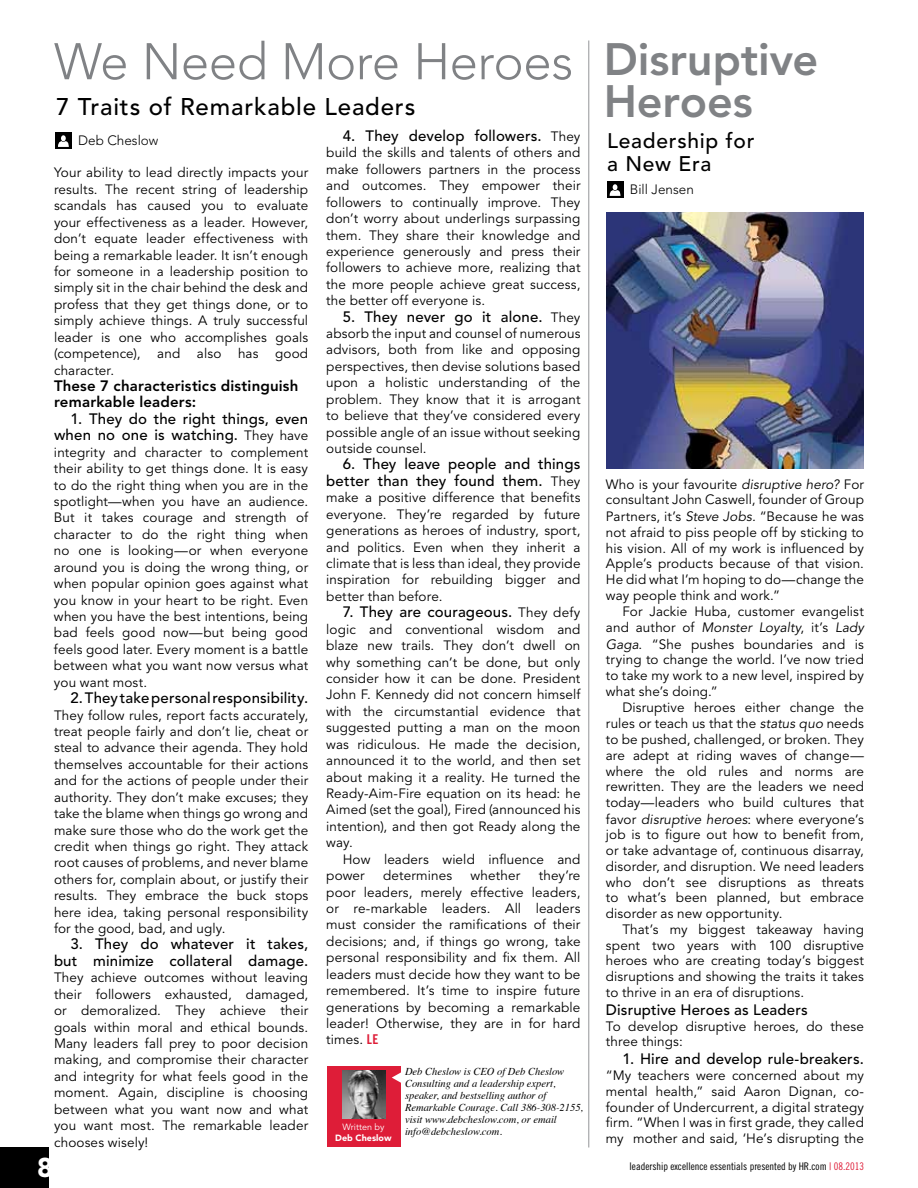
<style>
.page{position:relative;width:918px;height:1188px;background:#fff}
.page>*{position:absolute;margin:0;border:0;box-sizing:border-box;transform-origin:0 0}
.t1{font:300 51px "Avenir";letter-spacing:-.01em;color:#808285}
.t2{font:800 45px/42px "Avenir LT Std";letter-spacing:-.005em;color:#808285}
.t3{font:900 27px "Avenir LT Std";color:#fff}
.t4{font:500 24px "Avenir LT Std";letter-spacing:.035em;color:#000}
.t5{font:500 21px/22.5px "Avenir LT Std";letter-spacing:.035em;color:#000}
.t6{font:500 15px/16.5px "Avenir LT Std";letter-spacing:.01em;color:#000;text-align:right}
.t7{font:800 15px/16.5px "Avenir LT Std";letter-spacing:.01em;color:#000}
.t8{font:13.5px/16.5px "Avenir LT Std";letter-spacing:.01em;color:#000;text-align:justify}
.t9{font:italic 13.5px "Avenir";letter-spacing:.005em;color:#000}
.t10{font:300 13.5px "Avenir";color:#000}
.t11{font:italic 10.5px/12px "Times";color:#000}
.t12{font:10.5px "Trade Gothic LT Std Cn 18";color:#000}
.t13{font:900 9px "Avenir LT Std";color:#fff}
.t14{font:9px "Avenir LT Std";color:#fff}
.s1{font-weight:400;font-size:13.5px}
.s2{font-family:"Trade Gothic LT Std Bd Cn 20";color:#de1d38}
.s3{font-family:"Avenir";font-style:italic}
.s4{font-family:"Avenir LT Std";font-style:normal}
.s5{color:#de1d38}
</style>
<div class="page">
<div style="left:0;top:1148px;width:49px;height:40px;background:#000"></div>
<div style="left:327px;top:1066px;width:74px;height:81px;background:#de1d38"></div>
<img style="left:342px;top:1070px;width:43px;height:49px">
<svg style="left:392px;top:1072px;width:9px;height:11px"></svg>
<div style="left:55px;top:133px;width:16px;height:16px;background:#000"></div>
<svg style="left:58px;top:135px;width:11px;height:12px"></svg>
<hr style="left:588px;top:40px;width:1px;height:1108px;background:#939598">
<div style="left:607px;top:182px;width:16px;height:16px;background:#000"></div>
<svg style="left:610px;top:184px;width:11px;height:12px"></svg>
<img style="left:606px;top:213px;width:258px;height:256px">
<h1 class="t1" style="left:54px;top:32px;width:521px">We Need More Heroes</h1>
<h3 class="t4" style="left:56px;top:93px;width:361px">7 Traits of Remarkable Leaders</h3>
<p class="t10" style="left:78px;top:133px;width:82px">Deb Cheslow</p>
<p class="t8" style="left:54px;top:165px;width:256px">Your ability to lead directly impacts your results. The recent string of leadership scandals has caused you to evaluate your effectiveness as a leader. However, don’t equate leader effectiveness with being a remarkable leader. It isn’t enough for someone in a leadership position to simply sit in the chair behind the desk and profess that they get things done, or to simply achieve things. A truly successful leader is one who accomplishes goals (competence), and also has good character.</p>
<p class="t7" style="left:54px;top:378px;width:246px">These 7 characteristics distinguish remarkable leaders:</p>
<p class="t6" style="left:54px;top:411px;width:256px">1. They do the right things, even when no one is watching. <span class="s1">They have</span></p>
<p class="t8" style="left:54px;top:444px;width:256px">integrity and character to complement their ability to get things done. It is easy to do the right thing when you are in the spotlight—when you have an audience.<br>But it takes courage and strength of character to do the right thing when no one is looking—or when everyone around you is doing the wrong thing, or when popular opinion goes against what you know in your heart to be right. Even when you have the best intentions, being bad feels good now—but being good feels good later. Every moment is a battle between what you want now versus what you want most.</p>
<p class="t6" style="left:70px;top:690px;width:239px">2. They take personal responsibility.</p>
<p class="t8" style="left:54px;top:707px;width:256px">They follow rules, report facts accurately, treat people fairly and don’t lie, cheat or steal to advance their agenda. They hold themselves accountable for their actions and for the actions of people under their authority. They don’t make excuses; they take the blame when things go wrong and make sure those who do the work get the credit when things go right. They attack root causes of problems, and never blame others for, complain about, or justify their results. They embrace the buck stops here idea, taking personal responsibility for the good, bad, and ugly.</p>
<p class="t6" style="left:54px;top:936px;width:256px">3. They do whatever it takes, but minimize collateral damage.</p>
<p class="t8" style="left:54px;top:970px;width:256px">They achieve outcomes without leaving their followers exhausted, damaged, or demoralized. They achieve their goals within moral and ethical bounds.<br>Many leaders fall prey to poor decision making, and compromise their character and integrity for what feels good in the moment. Again, discipline is choosing between what you want now and what you want most. The remarkable leader chooses wisely!</p>
<p class="t6" style="left:343px;top:128px;width:239px">4. They develop followers. <span class="s1">They</span></p>
<p class="t8" style="left:326px;top:145px;width:256px">build the skills and talents of others and make followers partners in the process and outcomes. They empower their followers to continually improve. They don’t worry about underlings surpassing them. They share their knowledge and experience generously and press their followers to achieve more, realizing that the more people achieve great success, the better off everyone is.</p>
<p class="t6" style="left:343px;top:309px;width:239px">5. They never go it alone. <span class="s1">They</span></p>
<p class="t8" style="left:326px;top:326px;width:256px">absorb the input and counsel of numerous advisors, both from like and opposing perspectives, then devise solutions based upon a holistic understanding of the problem. They know that it is arrogant to believe that they’ve considered every possible angle of an issue without seeking outside counsel.</p>
<p class="t6" style="left:326px;top:456px;width:256px">6. They leave people and things better than they found them. <span class="s1">They</span></p>
<p class="t8" style="left:326px;top:490px;width:256px">make a positive difference that benefits everyone. They’re regarded by future generations as heroes of industry, sport, and politics. Even when they inherit a climate that is less than ideal, they provide inspiration for rebuilding bigger and better than before.</p>
<p class="t6" style="left:343px;top:604px;width:239px">7. They are courageous. <span class="s1">They defy</span></p>
<p class="t8" style="left:326px;top:621px;width:256px">logic and conventional wisdom and blaze new trails. They don’t dwell on why something can’t be done, but only consider how it can be done. President John F. Kennedy did not concern himself with the circumstantial evidence that suggested putting a man on the moon was ridiculous. He made the decision, announced it to the world, and then set about making it a reality. He turned the Ready-Aim-Fire equation on its head: he Aimed (set the goal), Fired (announced his intention), and then got Ready along the way.</p>
<p class="t8" style="left:326px;top:851px;width:256px;text-indent:16px">How leaders wield influence and power</p>
<p class="t8" style="left:326px;top:868px;width:256px;text-indent:212px">they’re poor leaders, merely effective leaders, or re-markable leaders. All leaders must consider the ramifications of their decisions; and, if things go wrong, take personal responsibility and fix them. All leaders must decide how they want to be remembered. It’s time to inspire future generations by becoming a remarkable leader! Otherwise, they are in for hard times. <span class="s2">LE</span></p>
<p class="t8" style="left:383px;top:868px;width:71px">determines</p>
<p class="t8" style="left:471px;top:868px;width:51px">whether</p>
<p class="t14" style="left:343px;top:1122px;width:43px">Written by</p>
<p class="t13" style="left:335px;top:1133px;width:58px">Deb Cheslow</p>
<p class="t11" style="left:405px;top:1064px;width:180px">Deb Cheslow is CEO of Deb Cheslow Consulting and a leadership expert, speaker, and bestselling author of Remarkable Courage. Call 386-308-2155, visit www.debcheslow.com, or email info@debcheslow.com.</p>
<h2 class="t2" style="left:604px;top:38px;width:216px">Disruptive<br>Heroes</h2>
<h3 class="t5" style="left:607px;top:130px;width:149px">Leadership for a New Era</h3>
<p class="t10" style="left:630px;top:182px;width:66px">Bill Jensen</p>
<p class="t8" style="left:606px;top:477px;width:260px;line-height:15.9px">Who is your favourite <span class="s3">disruptive hero?</span> For consultant John Caswell, founder of Group Partners, it’s <span class="s3">Steve Jobs.</span> “Because he was not afraid to piss people off by sticking to his vision. All of my work is influenced by Apple’s products because of that vision.<br>He did what I’m hoping to do—change the way people think and work.”</p>
<p class="t8" style="left:622px;top:603px;width:243px">For Jackie Huba, customer evangelist</p>
<p class="t9" style="left:606px;top:620px;width:260px"><span class="s4">and author of</span> Monster Loyalty<span class="s4">, it’s</span> Lady</p>
<p class="t8" style="left:606px;top:637px;width:260px;line-height:15.8px"><span class="s3">Gaga</span>. “She pushes boundaries and is trying to change the world. I’ve now tried to take my work to a new level, inspired by what she’s doing.”</p>
<p class="t8" style="left:606px;top:700px;width:260px;line-height:15.9px;text-indent:16px">Disruptive heroes either change the rules or teach us that the <span class="s3">status quo</span> needs to be pushed, challenged, or broken. They are adept at riding waves of change— where the old rules and norms are rewritten. They are the leaders we need today—leaders who build cultures that favor <span class="s3">disruptive heroes</span>: where everyone’s job is to figure out how to benefit from, or take advantage of, continuous disarray, disorder, and disruption. We need leaders who don’t see disruptions as threats to what’s been planned, but embrace disorder as new opportunity.</p>
<p class="t8" style="left:606px;top:922px;width:260px;line-height:15.8px;text-indent:16px">That’s my biggest takeaway having spent two years with 100 disruptive heroes who are creating today’s biggest disruptions and showing the traits it takes to thrive in an era of disruptions.</p>
<p class="t6" style="left:606px;top:1002px;width:203px">Disruptive Heroes as Leaders</p>
<p class="t8" style="left:606px;top:1018px;width:260px;line-height:15.8px">To develop disruptive heroes, do these three things:</p>
<p class="t6" style="left:622px;top:1051px;width:243px">1. Hire and develop rule-breakers.</p>
<p class="t8" style="left:606px;top:1068px;width:260px;line-height:15.8px">“My teachers were concerned about my mental health,” said Aaron Dignan, co&shy;founder of Undercurrent, a digital strategy firm. “When I was in first grade, they called my mother and said, ‘He’s disrupting the</p>
<h3 class="t3" style="left:37px;top:1151px;width:17px">8</h3>
<p class="t12" style="left:630px;top:1160px;width:236px">leadership excellence essentials presented by HR.com <span class="s5">| 08.2013</span></p>
</div>
